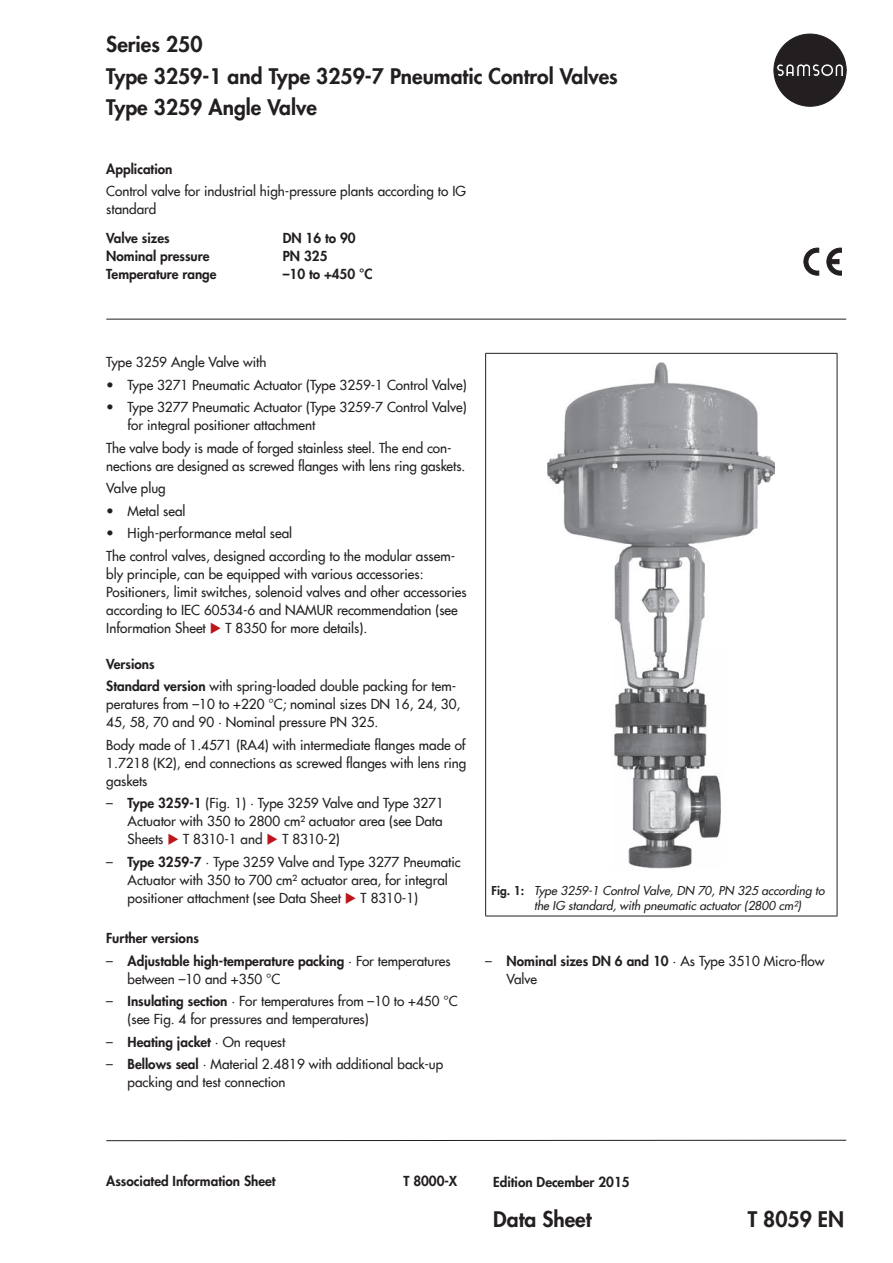
<style>
.page{position:relative;width:893px;height:1263px;background:#fff}
.page>*{position:absolute;margin:0;border:0;box-sizing:border-box;transform-origin:0 0}
.t1{font:800 21px/31.5px "Futura Com";color:#231f20}
.t2{font:500 13.5px/18px "Futura Com";color:#231f20}
.t3{font:800 13.5px "Futura Com";color:#231f20}
.t4{font:italic 500 12px/15px "Futura Com";color:#231f20}
.s1{font-family:"Futura";font-weight:400}
.s2{color:#be151b}
.s3{font-weight:800}
.s4{font-weight:500}
.s5{font-weight:800;font-style:normal}
</style>
<div class="page">
<svg style="left:774px;top:34px;width:72px;height:72px"></svg>
<hr style="left:106px;top:319px;width:740px;height:1px;background:#231f20">
<svg style="left:106px;top:1139px;width:741px;height:2px"></svg>
<svg style="left:804px;top:248px;width:15px;height:27px"></svg>
<svg style="left:827px;top:248px;width:15px;height:27px"></svg>
<div style="left:829px;top:260px;width:10px;height:4px;background:#231f20;border:1px solid #231f20"></div>
<hr style="left:485px;top:353px;width:352px;height:1px;background:#231f20">
<hr style="left:485px;top:354px;width:1px;height:525px;background:#231f20">
<hr style="left:837px;top:354px;width:1px;height:525px;background:#231f20">
<hr style="left:485px;top:879px;width:1px;height:37px;background:#231f20">
<hr style="left:837px;top:879px;width:1px;height:37px;background:#231f20">
<hr style="left:485px;top:916px;width:352px;height:1px;background:#231f20">
<img style="left:548px;top:363px;width:227px;height:506px">
<h1 class="t1" style="left:106px;top:28px;width:513px">Series 250<br>Type 3259-1 and Type 3259-7 Pneumatic Control Valves<br>Type 3259 Angle Valve</h1>
<p class="t3" style="left:106px;top:158px;width:68px">Application</p>
<p class="t2" style="left:106px;top:181px;width:361px">Control valve for industrial high-pressure plants according to IG standard</p>
<p class="t3" style="left:106px;top:228px;width:65px">Valve sizes</p>
<p class="t3" style="left:283px;top:228px;width:74px">DN 16 to 90</p>
<p class="t3" style="left:106px;top:246px;width:105px">Nominal pressure</p>
<p class="t3" style="left:283px;top:246px;width:46px">PN 325</p>
<p class="t3" style="left:106px;top:264px;width:112px">Temperature range</p>
<p class="t3" style="left:283px;top:264px;width:91px">–10 to +450 °C</p>
<p class="t2" style="left:106px;top:352px;width:162px">Type 3259 Angle Valve with</p>
<p class="t2" style="left:106px;top:375px;width:362px"><span class="s1">•</span> Type 3271 Pneumatic Actuator (Type 3259-1 Control Valve)</p>
<p class="t2" style="left:128px;top:397px;width:341px;text-indent:-21px"><span class="s1">•</span> Type 3277 Pneumatic Actuator (Type 3259-7 Control Valve) for integral positioner attachment</p>
<p class="t2" style="left:106px;top:438px;width:361px">The valve body is made of forged stainless steel. The end con&shy;nections are designed as screwed flanges with lens ring gaskets.</p>
<p class="t2" style="left:106px;top:478px;width:61px">Valve plug</p>
<p class="t2" style="left:106px;top:501px;width:81px"><span class="s1">•</span> Metal seal</p>
<p class="t2" style="left:106px;top:521px;width:350px;line-height:22.5px"><span class="s1">•</span> High-performance metal seal<br>The control valves, designed according to the modular assem-</p>
<p class="t2" style="left:106px;top:564px;width:362px">bly principle, can be equipped with various accessories:<br>Positioners, limit switches, solenoid valves and other accessories according to IEC 60534-6 and NAMUR recommendation (see Information Sheet <span class="s2">◆</span> T 8350 for more details).</p>
<p class="t2" style="left:106px;top:652px;width:351px;line-height:22.5px"><span class="s3">Versions<br>Standard version</span> with spring-loaded double packing for tem-</p>
<p class="t2" style="left:106px;top:694px;width:356px">peratures from –10 to +220 °C; nominal sizes DN 16, 24, 30,<br>45, 58, 70 and 90 · Nominal pressure PN 325.</p>
<p class="t2" style="left:106px;top:735px;width:362px;text-align:justify">Body made of 1.4571 (RA4) with intermediate flanges made of 1.7218 (K2), end connections as screwed flanges with lens ring gaskets</p>
<p class="t2" style="left:128px;top:793px;width:318px;text-align:justify;text-indent:-21px"><span class="s1">–</span> <span class="s3">Type 3259-1</span> (Fig. 1) · Type 3259 Valve and Type 3271<br>Actuator with 350 to 2800 cm² actuator area (see Data Sheets <span class="s2">◆</span> T 8310‑1 and <span class="s2">◆</span> T 8310‑2)</p>
<p class="t2" style="left:128px;top:852px;width:335px;text-indent:-21px"><span class="s1">–</span> <span class="s3">Type 3259-7</span> · Type 3259 Valve and Type 3277 Pneumatic<br>Actuator with 350 to 700 cm² actuator area, for integral positioner attachment (see Data Sheet <span class="s2">◆</span> T 8310-1)</p>
<p class="t3" style="left:106px;top:928px;width:94px">Further versions</p>
<p class="t2" style="left:128px;top:951px;width:325px;text-indent:-21px"><span class="s1">–</span> <span class="s3">Adjustable high-temperature packing</span> · For temperatures between –10 and +350 °C</p>
<p class="t2" style="left:128px;top:991px;width:332px;text-indent:-21px"><span class="s1">–</span> <span class="s3">Insulating section</span> · For temperatures from –10 to +450 °C (see Fig. 4 for pressures and temperatures)</p>
<p class="t3" style="left:106px;top:1031px;width:181px"><span class="s1">–</span> Heating jacket <span class="s4">· On request</span></p>
<p class="t2" style="left:128px;top:1054px;width:317px;text-indent:-21px"><span class="s1">–</span> <span class="s3">Bellows seal</span> · Material 2.4819 with additional back-up packing and test connection</p>
<p class="t4" style="left:534px;top:882px;width:292px;text-indent:-43px"><span class="s5">Fig. 1:</span> Type 3259-1 Control Valve, DN 70, PN 325 according to the IG standard, with pneumatic actuator (2800 cm²)</p>
<p class="t2" style="left:506px;top:951px;width:320px;text-indent:-21px"><span class="s1">–</span> <span class="s3">Nominal sizes DN 6 and 10</span> · As Type 3510 Micro-flow<br>Valve</p>
<p class="t3" style="left:106px;top:1171px;width:171px">Associated Information Sheet</p>
<p class="t3" style="left:403px;top:1171px;width:55px">T 8000-X</p>
<p class="t3" style="left:493px;top:1172px;width:138px">Edition December 2015</p>
<h1 class="t1" style="left:493px;top:1203px;width:100px">Data Sheet</h1>
<h1 class="t1" style="left:748px;top:1203px;width:98px">T 8059 EN</h1>
</div>
